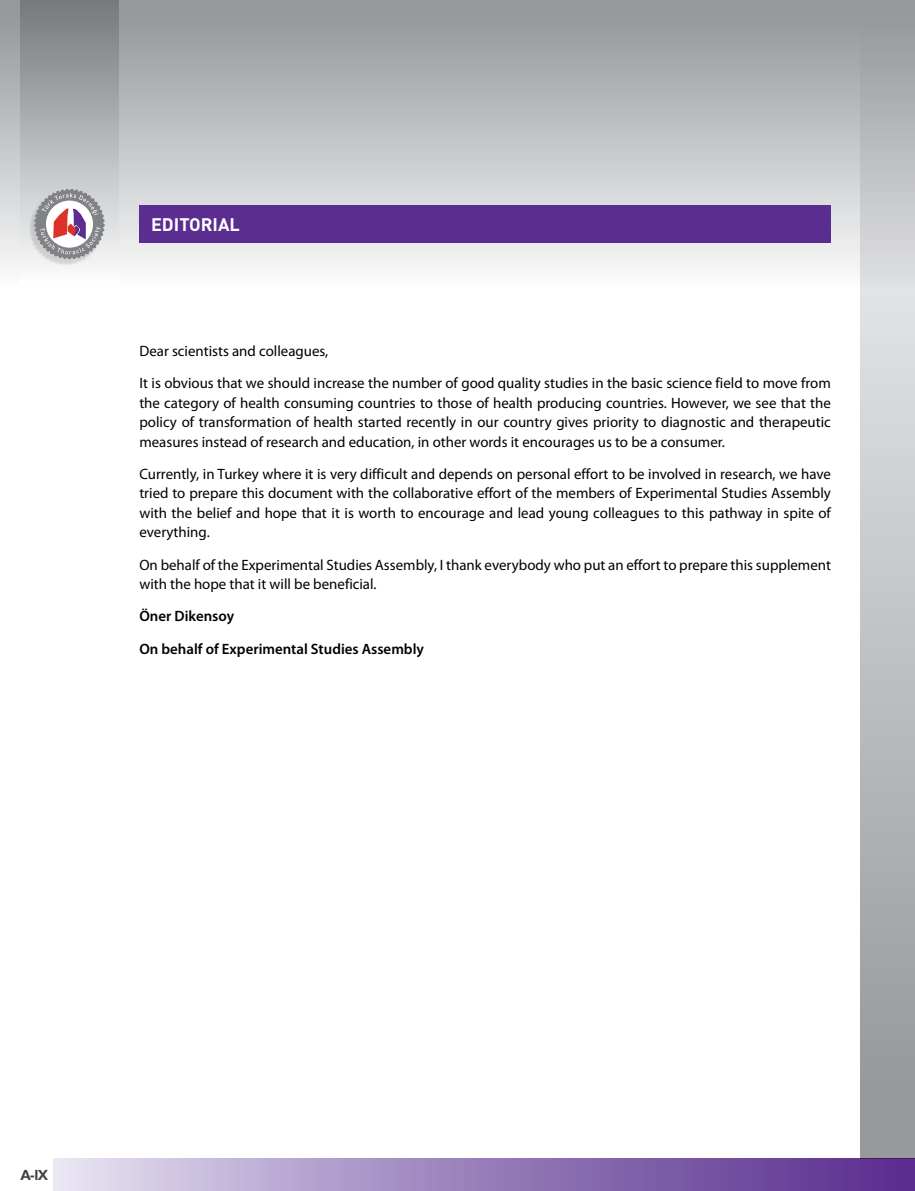
<style>
.page{position:relative;width:915px;height:1191px;background:#fff}
.page>*{position:absolute;margin:0;border:0;box-sizing:border-box;transform-origin:0 0}
.t1{font:700 18px "DIN Pro";color:#fff}
.t2{font:15px/19.5px "Myriad Pro";color:#000}
.t3{font:600 15px/32.2px "Myriad Pro";color:#000}
.t4{font:500 15px "Proxima Sans";color:#414042}
</style>
<div class="page">
<div style="left:0;top:0;width:914px;height:367px;background:linear-gradient(to bottom,#949699,#fff)"></div>
<div style="left:139px;top:205px;width:691px;height:38px;background:#5c2d91"></div>
<div style="left:53px;top:1158px;width:861px;height:33px;background:linear-gradient(to right,#e2deef,#54268a)"></div>
<svg style="left:860px;top:0;width:54px;height:1158px;background:#b8babc"></svg>
<div style="left:20px;top:0;width:98px;height:283px;background:linear-gradient(to bottom,#74777a,#fbfcfd)"></div>
<div style="left:28px;top:191px;width:75px;height:75px;background:#000;opacity:.13"></div>
<svg style="left:34px;top:188px;width:71px;height:72px"></svg>
<p class="t1" style="left:151px;top:212px;width:90px">EDITORIAL</p>
<p class="t2" style="left:139px;top:334px;width:692px;line-height:32.2px">Dear scientists and colleagues,<br>It is obvious that we should increase the number of good quality studies in the basic science field to move from</p>
<p class="t2" style="left:139px;top:392px;width:692px;text-align:justify">the category of health consuming countries to those of health producing countries. However, we see that the policy of transformation of health started recently in our country gives priority to diagnostic and therapeutic measures instead of research and education, in other words it encourages us to be a consumer.</p>
<p class="t2" style="left:139px;top:464px;width:692px;text-align:justify">Currently, in Turkey where it is very difficult and depends on personal effort to be involved in research, we have tried to prepare this document with the collaborative effort of the members of Experimental Studies Assembly with the belief and hope that it is worth to encourage and lead young colleagues to this pathway in spite of everything.</p>
<p class="t2" style="left:139px;top:554px;width:692px">On behalf of the Experimental Studies Assembly, I thank everybody who put an effort to prepare this supplement with the hope that it will be beneficial.</p>
<p class="t3" style="left:139px;top:600px;width:286px">Öner Dikensoy<br>On behalf of Experimental Studies Assembly</p>
<p class="t4" style="left:20px;top:1166px;width:29px">A-IX</p>
</div>
